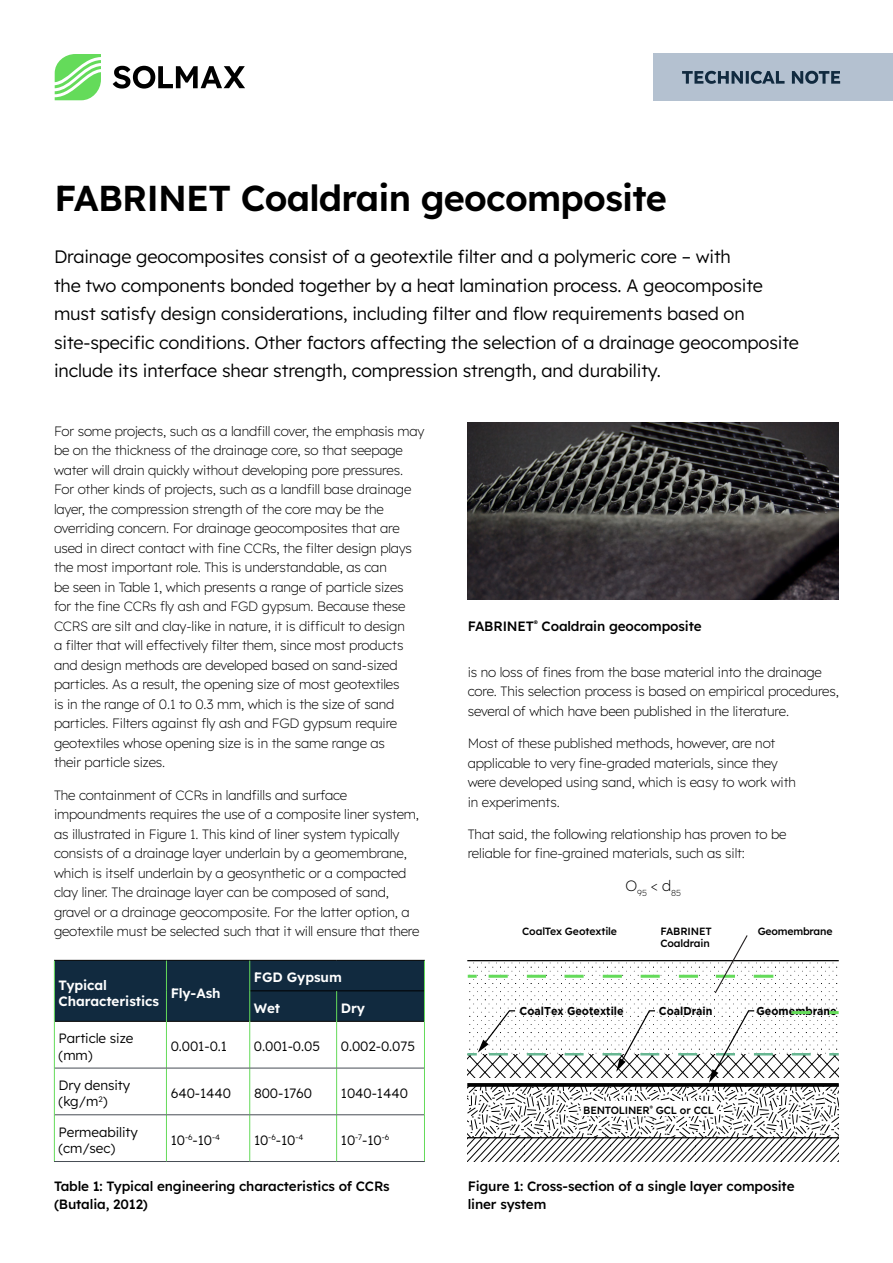
<style>
.page{position:relative;width:893px;height:1263px;background:#fff}
.page>*{position:absolute;margin:0;border:0;box-sizing:border-box;transform-origin:0 0}
.t1{font:600 36px "Lexend";letter-spacing:-.02em;color:#000}
.t2{font:300 18px/28.5px "Lexend";letter-spacing:-.01em;color:#000}
.t3{font:200 13.5px/19.5px "Lexend";letter-spacing:-.01em;color:#000}
.t4{font:500 13.5px/18px "Lexend";letter-spacing:-.01em;color:#000}
.t5{font:300 13.5px/16.2px "Lexend";letter-spacing:-.005em;color:#000}
.t6{font:600 13.5px/16.2px "Lexend";letter-spacing:-.005em;color:#fff}
.t7{font:700 11.4px "Gotham";color:#000;scale:.93 1}
.t8{font:700 11.4px "Arial";color:#000;scale:.93 1}
.t9{font:700 11.1px "Gotham";color:#000;scale:.93 1}
.t10{font:500 10.5px/12px "Lexend";letter-spacing:-.015em;color:#000}
.t11{font:200 8.7px "Lexend";color:#000}
</style>
<div class="page">
<svg style="left:55px;top:54px;width:46px;height:46px"></svg>
<svg style="left:113px;top:66px;width:132px;height:23px"></svg>
<div style="left:653px;top:54px;width:240px;height:47px;background:#b4c1d0"></div>
<svg style="left:682px;top:71px;width:158px;height:13px"></svg>
<img style="left:468px;top:422px;width:371px;height:178px">
<div style="left:55px;top:961px;width:369px;height:60px;background:#112a3f"></div>
<svg style="left:55px;top:1022px;width:369px;height:139px"></svg>
<hr style="left:250px;top:990px;width:87px;height:1px;background:#000">
<hr style="left:337px;top:990px;width:87px;height:1px;background:#000">
<hr style="left:55px;top:1021px;width:111px;height:1px;background:#000">
<hr style="left:167px;top:1021px;width:82px;height:1px;background:#000">
<hr style="left:250px;top:1021px;width:86px;height:1px;background:#000">
<hr style="left:337px;top:1021px;width:87px;height:1px;background:#000">
<hr style="left:54px;top:960px;width:112px;height:1px;background:#000">
<hr style="left:166px;top:960px;width:84px;height:1px;background:#000">
<hr style="left:54px;top:961px;width:1px;height:30px;background:#64db5a">
<hr style="left:166px;top:961px;width:1px;height:30px;background:#64db5a">
<hr style="left:54px;top:991px;width:1px;height:30px;background:#64db5a">
<hr style="left:166px;top:991px;width:1px;height:30px;background:#64db5a">
<hr style="left:250px;top:960px;width:87px;height:1px;background:#000">
<hr style="left:337px;top:960px;width:88px;height:1px;background:#000">
<hr style="left:249px;top:961px;width:1px;height:30px;background:#64db5a">
<hr style="left:424px;top:961px;width:1px;height:30px;background:#64db5a">
<hr style="left:249px;top:991px;width:1px;height:30px;background:#64db5a">
<hr style="left:336px;top:991px;width:1px;height:30px;background:#64db5a">
<hr style="left:424px;top:991px;width:1px;height:30px;background:#64db5a">
<hr style="left:54px;top:1021px;width:1px;height:47px;background:#64db5a">
<hr style="left:166px;top:1021px;width:1px;height:47px;background:#64db5a">
<hr style="left:249px;top:1021px;width:1px;height:47px;background:#64db5a">
<hr style="left:336px;top:1021px;width:1px;height:47px;background:#64db5a">
<hr style="left:424px;top:1021px;width:1px;height:47px;background:#64db5a">
<hr style="left:54px;top:1068px;width:1px;height:47px;background:#64db5a">
<hr style="left:166px;top:1068px;width:1px;height:46px;background:#64db5a">
<hr style="left:249px;top:1068px;width:1px;height:46px;background:#64db5a">
<hr style="left:336px;top:1068px;width:1px;height:46px;background:#64db5a">
<hr style="left:424px;top:1068px;width:1px;height:47px;background:#64db5a">
<hr style="left:54px;top:1115px;width:1px;height:46px;background:#64db5a">
<hr style="left:166px;top:1115px;width:1px;height:46px;background:#64db5a">
<hr style="left:249px;top:1115px;width:1px;height:46px;background:#64db5a">
<hr style="left:336px;top:1115px;width:1px;height:46px;background:#64db5a">
<hr style="left:424px;top:1115px;width:1px;height:46px;background:#64db5a">
<hr style="left:55px;top:1068px;width:111px;height:1px;background:#474d54">
<hr style="left:166px;top:1068px;width:84px;height:1px;background:#474d54">
<hr style="left:250px;top:1068px;width:87px;height:1px;background:#474d54">
<hr style="left:337px;top:1068px;width:87px;height:1px;background:#474d54">
<hr style="left:55px;top:1114px;width:111px;height:1px;background:#474d54">
<hr style="left:166px;top:1114px;width:84px;height:1px;background:#474d54">
<hr style="left:250px;top:1114px;width:87px;height:1px;background:#474d54">
<hr style="left:337px;top:1114px;width:87px;height:1px;background:#474d54">
<hr style="left:54px;top:1161px;width:112px;height:1px;background:#474d54">
<hr style="left:166px;top:1161px;width:84px;height:1px;background:#474d54">
<hr style="left:250px;top:1161px;width:87px;height:1px;background:#474d54">
<hr style="left:337px;top:1161px;width:88px;height:1px;background:#474d54">
<svg style="left:468px;top:935px;width:371px;height:227px"></svg>
<h1 class="t1" style="left:55px;top:170px;width:614px">FABRINET Coaldrain geocomposite</h1>
<p class="t2" style="left:54px;top:241px;width:746px">Drainage geocomposites consist of a geotextile filter and a polymeric core – with<br>the two components bonded together by a heat lamination process. A geocomposite must satisfy design considerations, including filter and flow requirements based on site-specific conditions. Other factors affecting the selection of a drainage geocomposite include its interface shear strength, compression strength, and durability.</p>
<p class="t3" style="left:54px;top:421px;width:372px">For some projects, such as a landfill cover, the emphasis may be on the thickness of the drainage core, so that seepage water will drain quickly without developing pore pressures.<br>For other kinds of projects, such as a landfill base drainage layer, the compression strength of the core may be the overriding concern. For drainage geocomposites that are used in direct contact with fine CCRs, the filter design plays the most important role. This is understandable, as can<br>be seen in Table 1, which presents a range of particle sizes<br>for the fine CCRs fly ash and FGD gypsum. Because these CCRS are silt and clay-like in nature, it is difficult to design<br>a filter that will effectively filter them, since most products and design methods are developed based on sand-sized particles. As a result, the opening size of most geotextiles<br>is in the range of 0.1 to 0.3 mm, which is the size of sand particles. Filters against fly ash and FGD gypsum require geotextiles whose opening size is in the same range as<br>their particle sizes.</p>
<p class="t3" style="left:54px;top:784px;width:367px">The containment of CCRs in landfills and surface impoundments requires the use of a composite liner system, as illustrated in Figure 1. This kind of liner system typically consists of a drainage layer underlain by a geomembrane, which is itself underlain by a geosynthetic or a compacted clay liner. The drainage layer can be composed of sand, gravel or a drainage geocomposite. For the latter option, a geotextile must be selected such that it will ensure that there</p>
<p class="t6" style="left:59px;top:976px;width:102px">Typical<br>Characteristics</p>
<p class="t6" style="left:171px;top:984px;width:51px">Fly-Ash</p>
<p class="t6" style="left:254px;top:968px;width:89px">FGD Gypsum</p>
<p class="t6" style="left:254px;top:999px;width:28px">Wet</p>
<p class="t6" style="left:341px;top:999px;width:26px">Dry</p>
<p class="t5" style="left:59px;top:1030px;width:76px">Particle size (mm)</p>
<p class="t5" style="left:171px;top:1038px;width:58px">0.001-0.1</p>
<p class="t5" style="left:254px;top:1038px;width:68px">0.001-0.05</p>
<p class="t5" style="left:341px;top:1038px;width:76px">0.002-0.075</p>
<p class="t5" style="left:59px;top:1076px;width:73px">Dry density (kg/m<sup>2</sup>)</p>
<p class="t5" style="left:171px;top:1084px;width:62px">640-1440</p>
<p class="t5" style="left:254px;top:1084px;width:60px">800-1760</p>
<p class="t5" style="left:341px;top:1084px;width:69px">1040-1440</p>
<p class="t5" style="left:59px;top:1123px;width:81px">Permeability (cm/sec)</p>
<p class="t5" style="left:171px;top:1131px;width:51px">10<sup>-6</sup>-10<sup>-4</sup></p>
<p class="t5" style="left:254px;top:1131px;width:51px">10<sup>-6</sup>-10<sup>-4</sup></p>
<p class="t5" style="left:341px;top:1131px;width:50px">10<sup>-7</sup>-10<sup>-6</sup></p>
<p class="t4" style="left:54px;top:1176px;width:337px">Table 1: Typical engineering characteristics of CCRs (Butalia, 2012)</p>
<p class="t4" style="left:468px;top:616px;width:235px">FABRINET<sup>®</sup> Coaldrain geocomposite</p>
<p class="t3" style="left:468px;top:661px;width:373px">is no loss of fines from the base material into the drainage core. This selection process is based on empirical procedures, several of which have been published in the literature.</p>
<p class="t3" style="left:468px;top:733px;width:330px">Most of these published methods, however, are not applicable to very fine-graded materials, since they were developed using sand, which is easy to work with in experiments.</p>
<p class="t3" style="left:468px;top:823px;width:320px">That said, the following relationship has proven to be reliable for fine-grained materials, such as silt:</p>
<p class="t11" style="left:626px;top:886px;width:57px"><sup>O</sup>95 <sup>&lt;</sup> <sup>d</sup>85</p>
<p class="t10" style="left:522px;top:925px;width:96px">CoalTex Geotextile</p>
<p class="t10" style="left:660px;top:925px;width:53px">FABRINET<br>Coaldrain</p>
<p class="t10" style="left:758px;top:924px;width:76px">Geomembrane</p>
<p class="t7" style="left:519px;top:1004px;width:114px">CoalTex Geotextile</p>
<p class="t7" style="left:659px;top:1004px;width:59px">CoalDrain</p>
<p class="t7" style="left:757px;top:1004px;width:88px">Geomembrane</p>
<p class="t10" style="left:583px;top:1103px;width:132px">BENTOLINER<sup>®</sup> GCL or CCL</p>
<p class="t8" style="left:599px;top:1104px;width:67px">GCL or CCL</p>
<p class="t9" style="left:599px;top:1105px;width:67px">GCL or CCL</p>
<p class="t4" style="left:468px;top:1176px;width:328px">Figure 1: Cross-section of a single layer composite liner system</p>
</div>
